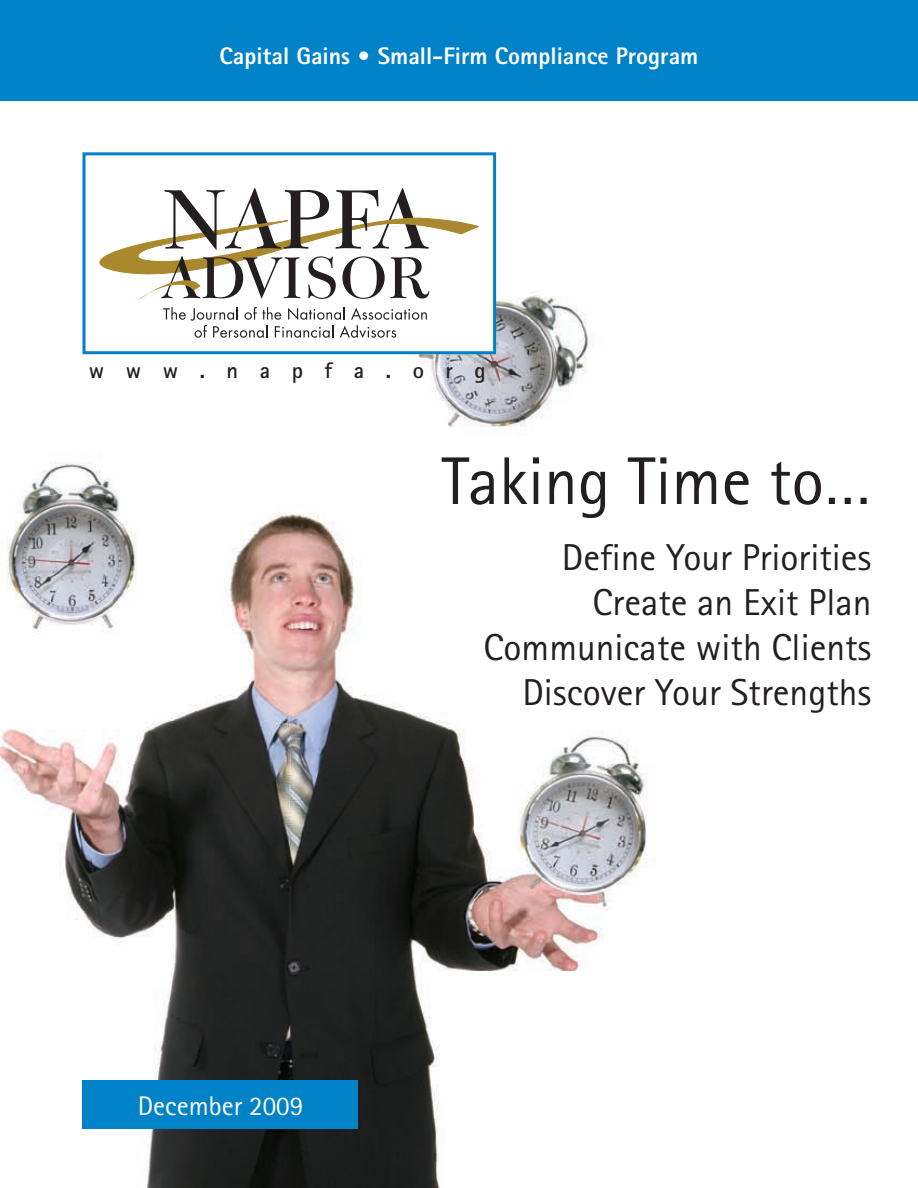
<style>
.page{position:relative;width:918px;height:1188px;background:#fff}
.page>*{position:absolute;margin:0;border:0;box-sizing:border-box;transform-origin:0 0}
.t1{font:67.5px "Rotis Sans Serif";color:#231f20}
.t2{font:37.5px/45px "Rotis Sans Serif";color:#231f20;text-align:right}
.t3{font:27px "Rotis Sans Serif";color:#fff}
.t4{font:800 24px "Rotis Sans Serif";color:#fff}
.t5{font:700 22.5px "Rotis Sans Serif";color:#231f20}
</style>
<div class="page">
<img style="left:0;top:152px;width:647px;height:1036px">
<div style="left:82px;top:152px;width:414px;height:202px;background:#fff;border:3px solid #0082c8"></div>
<div style="left:446px;top:971px;width:431px;height:160px;background:#fff"></div>
<div style="left:0;top:0;width:918px;height:100px;background:#0082c8"></div>
<svg style="left:163px;top:307px;width:264px;height:31px"></svg>
<svg style="left:99px;top:188px;width:380px;height:112px"></svg>
<div style="left:82px;top:1080px;width:276px;height:49px;background:#0082c8"></div>
<p class="t4" style="left:220px;top:40px;width:480px">Capital Gains • Small-Firm Compliance Program</p>
<p class="t5" style="left:89px;top:356px;width:398px">w w w . n a p f a . o r g</p>
<h1 class="t1" style="left:442px;top:441px;width:431px">Taking Time to…</h1>
<p class="t2" style="left:483px;top:535px;width:390px">Define Your Priorities<br>Create an Exit Plan<br>Communicate with Clients<br>Discover Your Strengths</p>
<p class="t3" style="left:138px;top:1090px;width:167px">December 2009</p>
</div>
